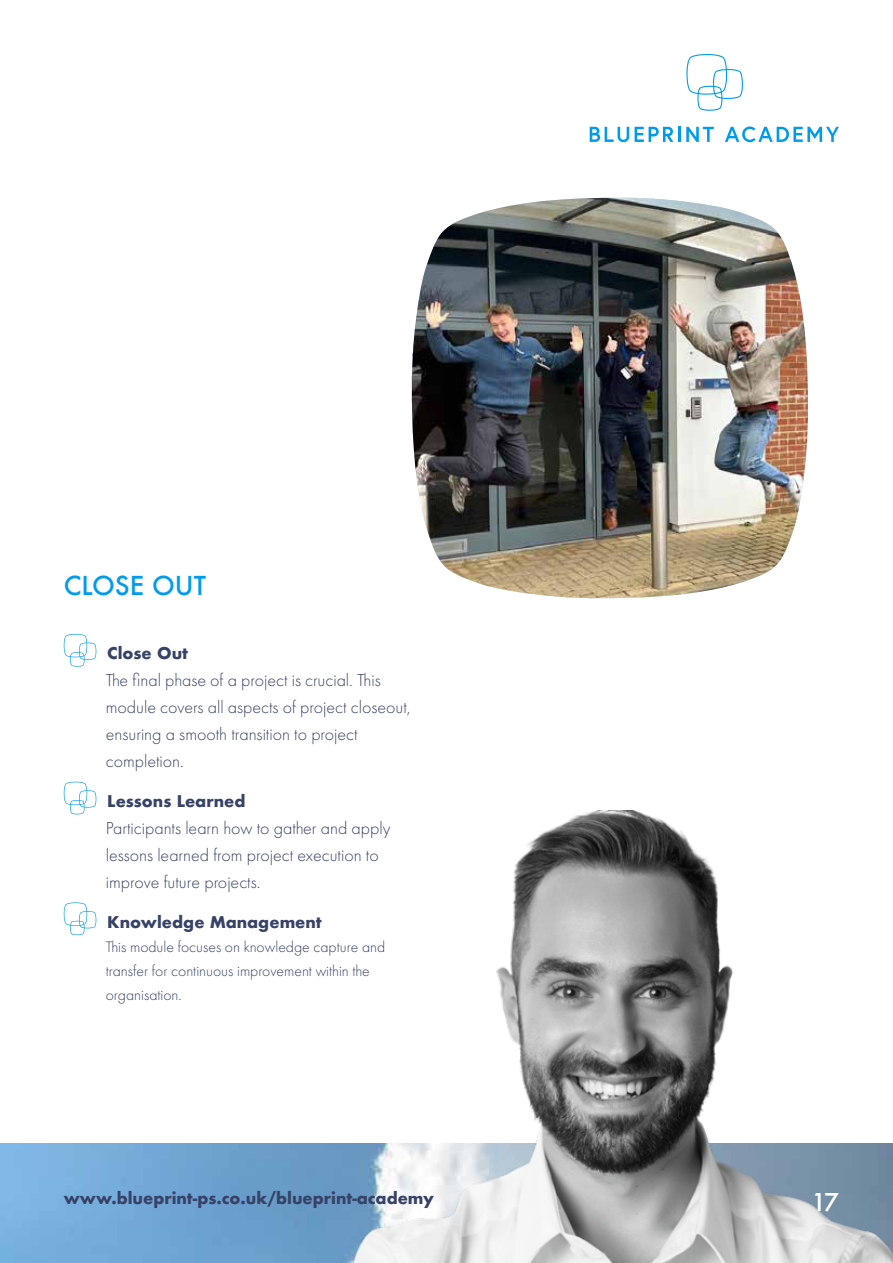
<style>
.page{position:relative;width:893px;height:1263px;background:#fff}
.page>*{position:absolute;margin:0;border:0;box-sizing:border-box;transform-origin:0 0}
.t1{font:500 25.5px "Futura";color:#009ceb}
.t2{font:500 24px "Futura";color:#fff}
.t3{font:300 18px/27px "Futura PT";color:#374267}
.t4{font:300 15.75px/24px "Futura PT";color:#374267}
.t5{font:700 15.75px "Futura";color:#374267}
</style>
<div class="page">
<img style="left:0;top:1144px;width:330px;height:119px">
<svg style="left:64px;top:634px;width:32px;height:33px"></svg>
<svg style="left:64px;top:782px;width:32px;height:32px"></svg>
<svg style="left:64px;top:902px;width:32px;height:33px"></svg>
<img style="left:330px;top:810px;width:563px;height:453px">
<img style="left:412px;top:198px;width:396px;height:400px">
<svg style="left:686px;top:54px;width:57px;height:57px"></svg>
<svg style="left:590px;top:127px;width:39px;height:15px"></svg>
<svg style="left:635px;top:127px;width:38px;height:15px"></svg>
<hr style="left:678px;top:127px;width:3px;height:15px;background:#009ceb">
<svg style="left:686px;top:127px;width:28px;height:15px"></svg>
<svg style="left:725px;top:127px;width:114px;height:15px"></svg>
<h1 class="t1" style="left:64px;top:568px;width:144px">CLOSE OUT</h1>
<p class="t5" style="left:107px;top:642px;width:82px">Close Out</p>
<p class="t3" style="left:106px;top:667px;width:306px">The final phase of a project is crucial. This module covers all aspects of project closeout, ensuring a smooth transition to project completion.</p>
<p class="t5" style="left:107px;top:790px;width:140px">Lessons Learned</p>
<p class="t3" style="left:106px;top:815px;width:286px">Participants learn how to gather and apply lessons learned from project execution to improve future projects.</p>
<p class="t5" style="left:107px;top:910px;width:216px">Knowledge Management</p>
<p class="t4" style="left:106px;top:934px;width:281px">This module focuses on knowledge capture and transfer for continuous improvement within the organisation.</p>
<p class="t5" style="left:64px;top:1187px;width:372px">www.blueprint-ps.co.uk/blueprint-academy</p>
<h2 class="t2" style="left:812px;top:1185px;width:29px">17</h2>
</div>
